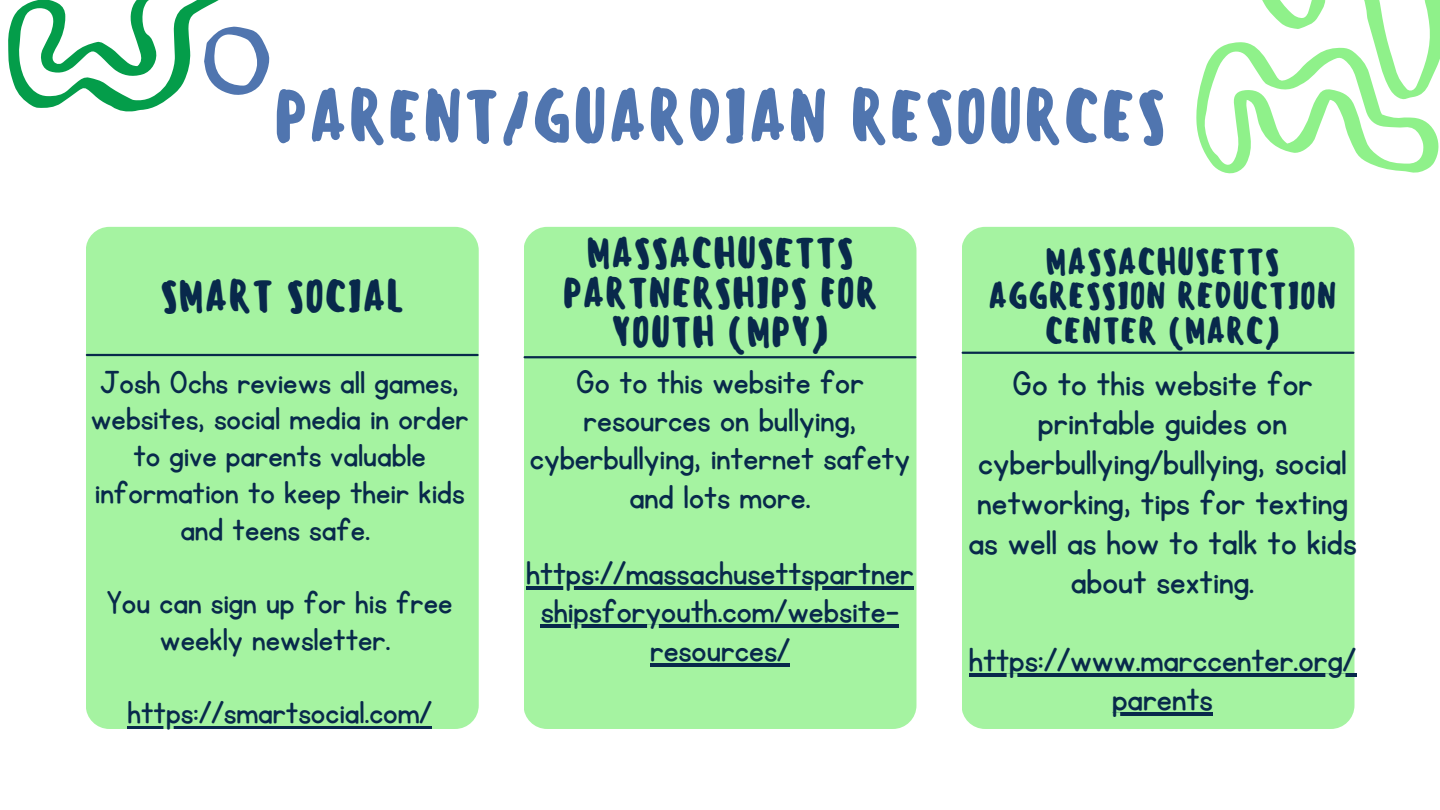
<style>
.page{position:relative;width:1440px;height:810px;background:#fff}
.page>*{position:absolute;margin:0;border:0;box-sizing:border-box;transform-origin:0 0}
.t1{font:500 70px "Sensei";color:#5075af}
.t2{font:500 42px "Sensei";color:#08294b}
.t3{font:40px/39.8px "KG Primary Penmanship";color:#08294b;text-align:center}
.t4{font:500 40px/39.8px "Sensei";color:#08294b;text-align:center}
.t5{font:39px/39px "KG Primary Penmanship";color:#08294b;text-align:center}
.t6{font:38.3px/38.2px "KG Primary Penmanship";color:#08294b;text-align:center}
.t7{font:37px/36.8px "KG Primary Penmanship";color:#08294b;text-align:center}
.t8{font:500 35px/34.5px "Sensei";color:#08294b;text-align:center}
</style>
<div class="page">
<div style="left:86px;top:227px;width:393px;height:502px;background:#a5f3a1;border-radius:24px"></div>
<div style="left:524px;top:227px;width:392px;height:502px;background:#a5f3a1;border-radius:24px"></div>
<div style="left:962px;top:227px;width:392px;height:502px;background:#a5f3a1;border-radius:24px"></div>
<hr style="left:526px;top:586px;width:388px;height:4px;background:#08294b">
<hr style="left:541px;top:625px;width:358px;height:3px;background:#08294b">
<hr style="left:650px;top:663px;width:140px;height:4px;background:#08294b">
<hr style="left:969px;top:674px;width:387px;height:3px;background:#08294b">
<hr style="left:1112px;top:713px;width:101px;height:3px;background:#08294b">
<hr style="left:87px;top:354px;width:391px;height:2px;background:#08294b">
<hr style="left:525px;top:356px;width:390px;height:2px;background:#08294b">
<hr style="left:963px;top:352px;width:390px;height:2px;background:#08294b">
<svg style="left:1196px;top:0;width:244px;height:174px"></svg>
<svg style="left:8px;top:0;width:261px;height:111px"></svg>
<hr style="left:128px;top:726px;width:304px;height:3px;background:#08294b">
<p class="t1" style="left:273px;top:74px;width:895px">PARENT/GUARDIAN RESOURCES</p>
<p class="t2" style="left:160px;top:271px;width:246px">SMART SOCIAL</p>
<p class="t7" style="left:91px;top:365px;width:379px">Josh Ochs reviews all games, websites, social media in order to give parents valuable information to keep their kids and teens safe.</p>
<p class="t7" style="left:107px;top:585px;width:347px">You can sign up for his free weekly newsletter.</p>
<p class="t7" style="left:128px;top:696px;width:306px">https://smartsocial.com/</p>
<p class="t4" style="left:562px;top:233px;width:317px">MASSACHUSETTS<br>PARTNERSHIPS FOR<br>YOUTH (MPY)</p>
<p class="t6" style="left:530px;top:364px;width:382px">Go to this website for resources on bullying, cyberbullying, internet safety and lots more.</p>
<p class="t6" style="left:526px;top:555px;width:389px">https://massachusettspartner shipsforyouth.com/website&shy;resources/</p>
<p class="t8" style="left:988px;top:244px;width:350px">MASSACHUSETTS<br>AGGRESSION REDUCTION<br>CENTER (MARC)</p>
<p class="t3" style="left:968px;top:364px;width:390px">Go to this website for printable guides on cyberbullying/bullying, social networking, tips for texting as well as how to talk to kids about sexting.</p>
<p class="t5" style="left:969px;top:642px;width:388px">https://www.marccenter.org/ parents</p>
</div>
